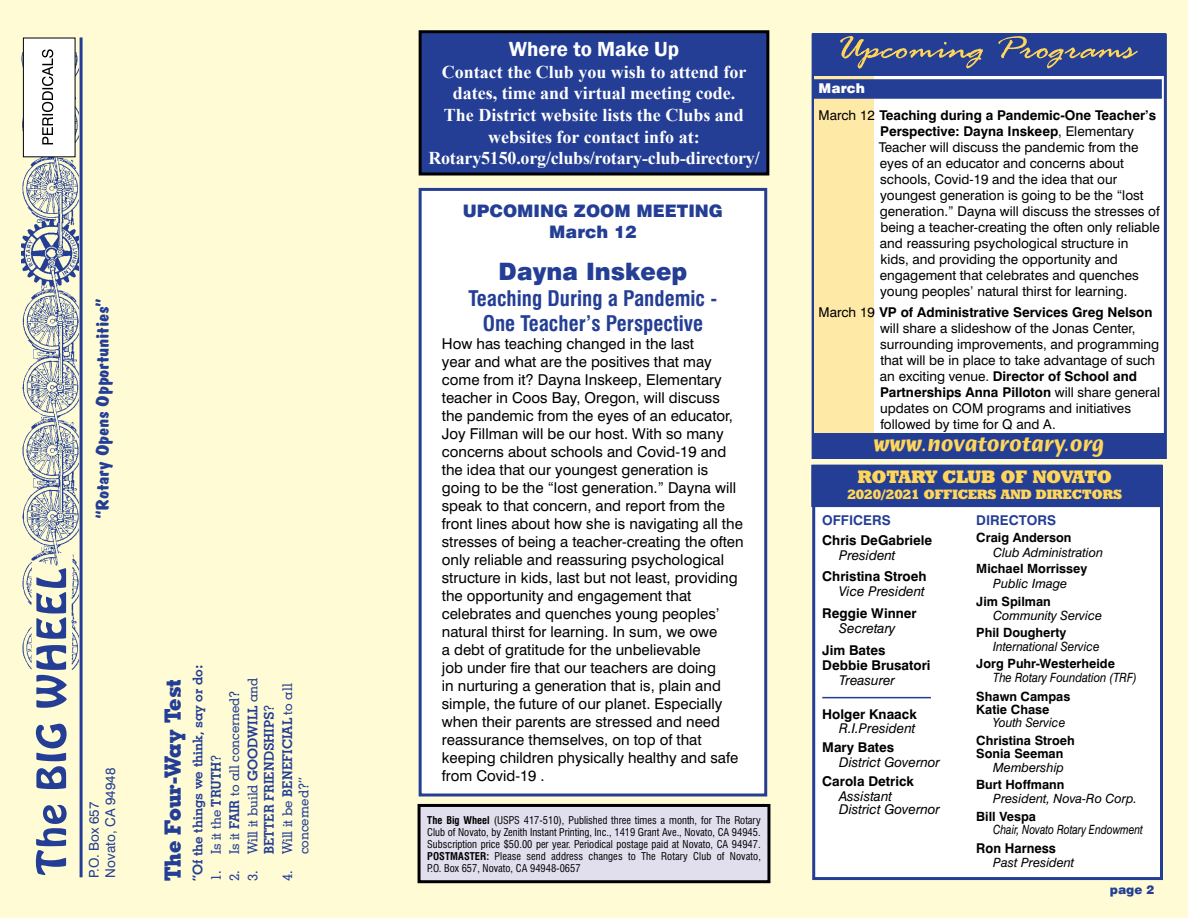
<style>
.page{position:relative;width:1188px;height:918px;background:#fffcd5}
.page>*{position:absolute;margin:0;border:0;box-sizing:border-box;transform-origin:0 0}
.t1{font:italic 700 24px "Humana Sans ITC";color:#ffd659}
.t2{font:900 24px "Swiss 721 BT";color:#243e95}
.t3{font:700 22.5px "Geometric Slab 703 BT Xtra";color:#243e95}
.t4{font:700 condensed 21px/25.2px "Swiss 721 BT";color:#243e95;text-align:center}
.t5{font:600 21px "Franklin Gothic";color:#fff}
.t6{font:700 18px/21.6px "Times New Roman";color:#fff;text-align:center}
.t7{font:18px "Dom Bold BT";color:#243e95;scale:1.2 1}
.t8{font:18px "Geometric Slab 712 BT Extra Bold A";color:#ffd659}
.t9{font:900 17.25px/20.7px "Swiss 721 BT";color:#243e95;text-align:center}
.t10{font:15px/18px "Swiss 721 BT";color:#000}
.t11{font:13.5px/16px "Swiss 721 BT";color:#000}
.t12{font:700 13.5px/15px "Swiss 721 BT";color:#000}
.t13{font:italic 13.5px/13.5px "Swiss 721 BT";color:#000}
.t14{font:500 13.5px/16.2px "Geometric Slab 703 BT";color:#243e95}
.t15{font:700 13.5px/16.2px "Geometric Slab 703 BT";color:#243e95;text-align:center}
.t16{font:13.5px "Geometric Slab 712 BT Extra Bold A";color:#ffd659}
.t17{font:13.5px/16.2px "Swiss 721 BT";color:#243e95}
.t18{font:700 13.5px "Swiss 721 BT";color:#243e95}
.t19{font:700 13.5px "Swiss 721 BT";color:#000;scale:.96 1}
.t20{font:700 12.75px/13.5px "Swiss 721 BT";color:#000}
.t21{font:italic 12.75px "Swiss 721 BT";color:#000}
.t22{font:italic 12.75px "Swiss 721 BT";color:#000;scale:.81 1}
.t23{font:italic 12.75px "Swiss 721 BT";color:#000;scale:.89 1}
.t24{font:italic 12.75px "Swiss 721 BT";color:#000;scale:.93 1}
.t25{font:italic 12.75px "Swiss 721 BT";color:#000;scale:.95 1}
.t26{font:900 12px "Swiss 721 BT";color:#243e95}
.t27{font:condensed 10.5px/12px "Swiss 721 BT";letter-spacing:.005em;color:#000;text-align:justify}
.s1{font-weight:700}
.s2{font-weight:500}
.s3{font-weight:900;color:#fff}
.s4{font-weight:400}
</style>
<div class="page">
<hr style="left:80px;top:37px;width:3px;height:840px;background:#243e95">
<img style="left:22px;top:53px;width:56px;height:617px">
<div style="left:23px;top:38px;width:52px;height:119px;background:#fff"></div>
<div style="left:23px;top:38px;width:52px;height:119px;border:1px solid #000"></div>
<svg style="left:42px;top:49px;width:11px;height:95px"></svg>
<svg style="left:36px;top:568px;width:31px;height:307px"></svg>
<div style="left:419px;top:805px;width:350px;height:77px;background:#e1dfee"></div>
<div style="left:418px;top:804px;width:352px;height:79px;border:3px solid #000"></div>
<div style="left:812px;top:465px;width:351px;height:415px;background:#fff;border:3px solid #243e95"></div>
<hr style="left:822px;top:697px;width:109px;height:1px;background:#243e95">
<div style="left:811px;top:465px;width:351px;height:42px;background:#243e95"></div>
<div style="left:420px;top:32px;width:348px;height:142px;background:#243e95"></div>
<div style="left:419px;top:30px;width:350px;height:146px;border:3px solid #000"></div>
<div style="left:420px;top:189px;width:346px;height:606px;background:#fff"></div>
<div style="left:419px;top:188px;width:348px;height:608px;border:3px solid #243e95"></div>
<div style="left:813px;top:35px;width:352px;height:423px;background:#fff"></div>
<div style="left:814px;top:47px;width:60px;height:394px;background:#ffe9a7"></div>
<div style="left:812px;top:33px;width:354px;height:43px;background:#243e95"></div>
<svg style="left:840px;top:36px;width:298px;height:33px"></svg>
<div style="left:813px;top:433px;width:351px;height:26px;background:#243e95"></div>
<div style="left:813px;top:79px;width:349px;height:20px;background:#243e95"></div>
<p class="t7" style="left:92px;top:519px;width:185px;rotate:-90deg">“Rotary Opens Opportunities”</p>
<p class="t17" style="left:86px;top:878px;width:111px;rotate:-90deg">P.O. Box 657<br>Novato, CA 94948</p>
<p class="t15" style="left:189px;top:881px;width:218px;rotate:-90deg">“Of the things we think, say or do:</p>
<h2 class="t3" style="left:159px;top:881px;width:204px;rotate:-90deg">The Four-Way Test</h2>
<p class="t14" style="left:208px;top:881px;width:129px;rotate:-90deg">1. Is it the <span class="s1">TRUTH</span>?</p>
<p class="t14" style="left:226px;top:881px;width:193px;rotate:-90deg">2. Is it <span class="s1">FAIR</span> to all concerned?</p>
<p class="t15" style="left:245px;top:881px;width:205px;rotate:-90deg"><span class="s2">3. Will it build</span> GOODWILL <span class="s2">and<br></span>BETTER FRIENDSHIPS<span class="s2">?</span></p>
<p class="t14" style="left:279px;top:854px;width:172px;text-indent:-27px;rotate:-90deg">4. Will it be <span class="s1">BENEFICIAL</span> to all concerned?”</p>
<h3 class="t5" style="left:509px;top:36px;width:172px">Where to Make Up</h3>
<p class="t6" style="left:428px;top:61px;width:333px">Contact the Club you wish to attend for dates, time and virtual meeting code.<br>The District website lists the Clubs and websites for contact info at:<br>Rotary5150.org/clubs/rotary-club-directory/</p>
<p class="t9" style="left:463px;top:201px;width:262px">UPCOMING ZOOM MEETING<br>March 12</p>
<h1 class="t2" style="left:498px;top:257px;width:190px">Dayna Inskeep</h1>
<h3 class="t4" style="left:469px;top:285px;width:250px">Teaching During a Pandemic -<br>One Teacher’s Perspective</h3>
<p class="t10" style="left:442px;top:334px;width:303px">How has teaching changed in the last<br>year and what are the positives that may come from it? Dayna Inskeep, Elementary teacher in Coos Bay, Oregon, will discuss the pandemic from the eyes of an educator, Joy Fillman will be our host. With so many concerns about schools and Covid-19 and the idea that our youngest generation is going to be the “lost generation.” Dayna will speak to that concern, and report from the front lines about how she is navigating all the stresses of being a teacher-creating the often only reliable and reassuring psychological structure in kids, last but not least, providing the opportunity and engagement that celebrates and quenches young peoples’ natural thirst for learning. In sum, we owe<br>a debt of gratitude for the unbelievable<br>job under fire that our teachers are doing<br>in nurturing a generation that is, plain and simple, the future of our planet. Especially when their parents are stressed and need reassurance themselves, on top of that keeping children physically healthy and safe from Covid-19 .</p>
<p class="t27" style="left:427px;top:814px;width:335px"><span class="s1">The Big Wheel</span> (USPS 417-510), Published three times a month, for The Rotary Club of Novato, by Zenith Instant Printing, Inc., 1419 Grant Ave., Novato, CA 94945.<br>Subscription price $50.00 per year. Periodical postage paid at Novato, CA 94947.<br><span class="s1">POSTMASTER:</span> Please send address changes to The Rotary Club of Novato, P.O. Box 657, Novato, CA 94948-0657</p>
<p class="t12" style="left:819px;top:74px;width:339px;line-height:27.2px"><span class="s3">March<br></span><span class="s4">March 12</span> Teaching during a Pandemic-One Teacher’s</p>
<p class="t11" style="left:879px;top:123px;width:283px"><span class="s1">Perspective: Dayna Inskeep</span>, Elementary Teacher will discuss the pandemic from the eyes of an educator and concerns about schools, Covid-19 and the idea that our youngest generation is going to be the “lost generation.” Dayna will discuss the stresses of being a teacher-creating the often only reliable and reassuring psychological structure in<br>kids, and providing the opportunity and engagement that celebrates and quenches young peoples’ natural thirst for learning.</p>
<p class="t11" style="left:880px;top:304px;width:282px;text-indent:-61px">March 19 <span class="s1">VP of Administrative Services Greg Nelson </span>will share a slideshow of the Jonas Center, surrounding improvements, and programming that will be in place to take advantage of such an exciting venue. <span class="s1">Director of School and Partnerships Anna Pilloton</span> will share general updates on COM programs and initiatives followed by time for Q and A.</p>
<h1 class="t1" style="left:873px;top:431px;width:232px">www.novatorotary.org</h1>
<p class="t8" style="left:858px;top:466px;width:255px">ROTARY CLUB OF NOVATO</p>
<p class="t16" style="left:847px;top:486px;width:276px">2020/2021 OFFICERS AND DIRECTORS</p>
<p class="t18" style="left:822px;top:512px;width:70px">OFFICERS</p>
<p class="t12" style="left:822px;top:532px;width:112px">Chris DeGabriele</p>
<p class="t13" style="left:839px;top:548px;width:58px">President</p>
<p class="t12" style="left:822px;top:569px;width:106px">Christina Stroeh</p>
<p class="t13" style="left:839px;top:585px;width:87px">Vice President</p>
<p class="t12" style="left:822px;top:606px;width:96px">Reggie Winner</p>
<p class="t13" style="left:839px;top:621px;width:58px">Secretary</p>
<p class="t12" style="left:822px;top:642px;width:110px">Jim Bates<br>Debbie Brusatori</p>
<p class="t13" style="left:839px;top:673px;width:57px">Treasurer</p>
<p class="t12" style="left:822px;top:706px;width:96px">Holger Knaack</p>
<p class="t13" style="left:839px;top:722px;width:78px">R.I.President</p>
<p class="t12" style="left:822px;top:740px;width:74px">Mary Bates</p>
<p class="t13" style="left:839px;top:755px;width:102px">District Governor</p>
<p class="t12" style="left:822px;top:774px;width:93px">Carola Detrick</p>
<p class="t13" style="left:839px;top:789px;width:102px">Assistant<br>District Governor</p>
<p class="t18" style="left:976px;top:512px;width:81px">DIRECTORS</p>
<p class="t20" style="left:976px;top:531px;width:97px">Craig Anderson</p>
<p class="t21" style="left:993px;top:544px;width:111px">Club Administration</p>
<p class="t20" style="left:976px;top:562px;width:113px">Michael Morrissey</p>
<p class="t21" style="left:993px;top:576px;width:76px">Public Image</p>
<p class="t20" style="left:976px;top:594px;width:76px">Jim Spilman</p>
<p class="t21" style="left:993px;top:608px;width:111px">Community Service</p>
<p class="t20" style="left:976px;top:626px;width:91px">Phil Dougherty</p>
<p class="t24" style="left:993px;top:638px;width:116px">International Service</p>
<p class="t20" style="left:976px;top:657px;width:140px">Jorg Puhr-Westerheide</p>
<p class="t23" style="left:993px;top:670px;width:163px">The Rotary Foundation (TRF)</p>
<p class="t20" style="left:976px;top:689px;width:96px">Shawn Campas<br>Katie Chase</p>
<p class="t25" style="left:993px;top:714px;width:78px">Youth Service</p>
<p class="t20" style="left:976px;top:733px;width:100px">Christina Stroeh<br>Sonia Seeman</p>
<p class="t21" style="left:993px;top:759px;width:72px">Membership</p>
<p class="t20" style="left:976px;top:778px;width:90px">Burt Hoffmann</p>
<p class="t21" style="left:993px;top:791px;width:145px">President, Nova-Ro Corp.</p>
<p class="t20" style="left:976px;top:809px;width:61px">Bill Vespa</p>
<p class="t22" style="left:993px;top:822px;width:187px">Chair, Novato Rotary Endowment</p>
<p class="t19" style="left:976px;top:840px;width:85px">Ron Harness</p>
<p class="t21" style="left:993px;top:855px;width:83px">Past President</p>
<p class="t26" style="left:1110px;top:883px;width:46px">page 2</p>
</div>
